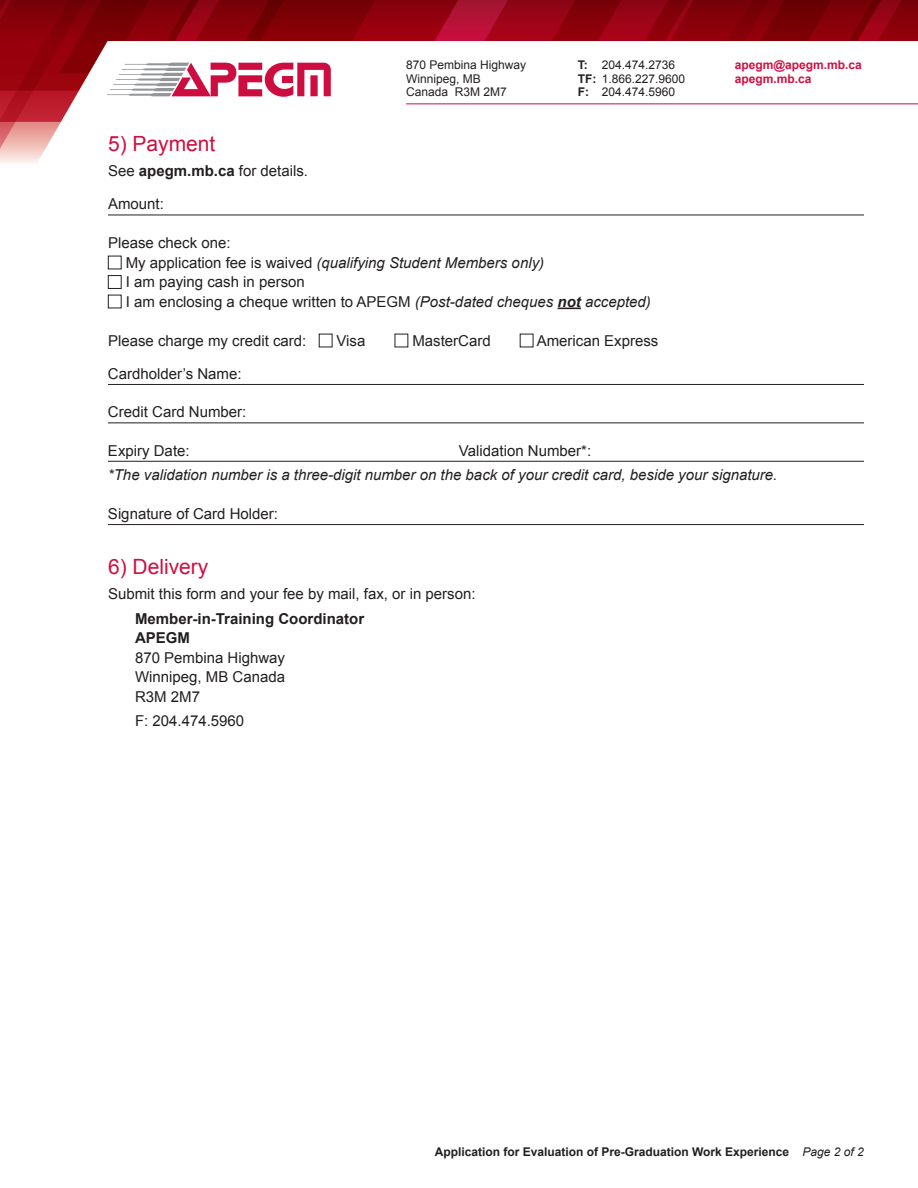
<style>
.page{position:relative;width:918px;height:1188px;background:#fff}
.page>*{position:absolute;margin:0;border:0;box-sizing:border-box;transform-origin:0 0}
.t1{font:21px "Arial";color:#d10e40}
.t2{font:15px/19.5px "Arial";color:#231f20}
.t3{font:italic 15px "Arial";color:#231f20}
.t4{font:700 15px/19.5px "Arial";color:#231f20}
.t5{font:12px/13.5px "Arial";color:#231f20}
.t6{font:700 12px "Arial";color:#231f20}
.t7{font:700 12px/13.5px "Arial";color:#d10e40}
.t8{font:italic 12px "Arial";color:#231f20}
.s1{font-weight:700}
.s2{font-style:italic}
.s3{font-weight:700;font-style:italic}
</style>
<div class="page">
<svg style="left:459px;top:0;width:459px;height:41px;background:#8d0210"></svg>
<svg style="left:0;top:0;width:449px;height:163px"></svg>
<hr style="left:406px;top:103px;width:512px;height:1px;background:#d10e40">
<hr style="left:108px;top:215px;width:756px;height:1px;background:#231f20">
<svg style="left:558px;top:308px;width:23px;height:1px"></svg>
<hr style="left:108px;top:384px;width:756px;height:1px;background:#231f20">
<hr style="left:108px;top:423px;width:756px;height:1px;background:#231f20">
<hr style="left:108px;top:461px;width:756px;height:1px;background:#231f20">
<hr style="left:108px;top:524px;width:756px;height:1px;background:#231f20">
<div style="left:108px;top:256px;width:13px;height:13px;border:1px solid #231f20"></div>
<div style="left:108px;top:275px;width:13px;height:14px;border:1px solid #231f20"></div>
<div style="left:108px;top:295px;width:13px;height:13px;border:1px solid #231f20"></div>
<p class="t5" style="left:406px;top:58px;width:122px">870 Pembina Highway<br>Winnipeg, MB<br>Canada R3M 2M7</p>
<p class="t5" style="left:578px;top:58px;width:109px"><span class="s1">T:</span> 204.474.2736<br><span class="s1">TF:</span> 1.866.227.9600<br><span class="s1">F:</span> 204.474.5960</p>
<p class="t7" style="left:735px;top:59px;width:129px">apegm@apegm.mb.ca apegm.mb.ca</p>
<h1 class="t1" style="left:108px;top:130px;width:109px">5) Payment</h1>
<p class="t2" style="left:108px;top:161px;width:202px">See <span class="s1">apegm.mb.ca</span> for details.</p>
<p class="t2" style="left:108px;top:194px;width:57px">Amount:</p>
<p class="t2" style="left:126px;top:233px;width:527px;text-indent:-18px">Please check one:<br>My application fee is waived <span class="s2">(qualifying Student Members only)<br></span>I am paying cash in person<br>I am enclosing a cheque written to APEGM <span class="s2">(Post-dated cheques</span> <span class="s3">not</span> <span class="s2">accepted)</span></p>
<p class="t2" style="left:108px;top:331px;width:200px">Please charge my credit card:</p>
<p class="t2" style="left:337px;top:331px;width:30px">Visa</p>
<p class="t2" style="left:412px;top:331px;width:80px">MasterCard</p>
<p class="t2" style="left:537px;top:331px;width:123px">American Express</p>
<p class="t2" style="left:108px;top:364px;width:135px">Cardholder’s Name:</p>
<p class="t2" style="left:108px;top:402px;width:140px">Credit Card Number:</p>
<p class="t2" style="left:108px;top:441px;width:83px">Expiry Date:</p>
<p class="t2" style="left:459px;top:441px;width:134px">Validation Number*:</p>
<p class="t3" style="left:108px;top:465px;width:671px">*The validation number is a three-digit number on the back of your credit card, beside your signature.</p>
<p class="t2" style="left:108px;top:504px;width:172px">Signature of Card Holder:</p>
<h1 class="t1" style="left:108px;top:553px;width:102px">6) Delivery</h1>
<p class="t2" style="left:108px;top:584px;width:369px">Submit this form and your fee by mail, fax, or in person:</p>
<p class="t4" style="left:135px;top:609px;width:231px">Member-in-Training Coordinator<br>APEGM</p>
<p class="t2" style="left:135px;top:648px;width:152px;text-align:justify">870 Pembina Highway Winnipeg, MB Canada R3M 2M7</p>
<p class="t2" style="left:135px;top:712px;width:111px">F: 204.474.5960</p>
<p class="t6" style="left:435px;top:1144px;width:356px">Application for Evaluation of Pre-Graduation Work Experience</p>
<p class="t8" style="left:803px;top:1144px;width:63px">Page 2 of 2</p>
</div>
